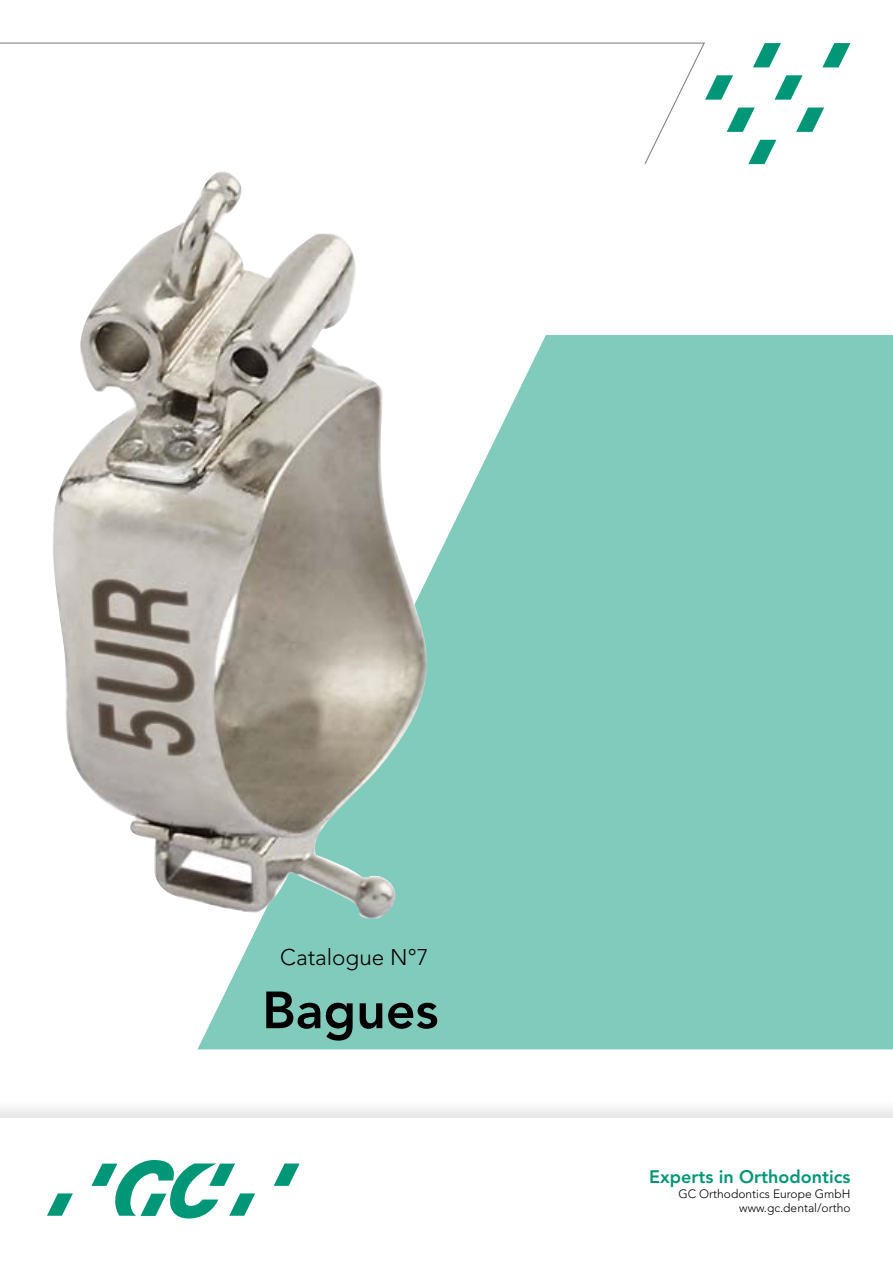
<style>
.page{position:relative;width:893px;height:1263px;background:#fff}
.page>*{position:absolute;margin:0;border:0;box-sizing:border-box;transform-origin:0 0}
.TOC_Section_title{font:800 51.75px "Avenir LT Std";color:#000}
.t1{font:300 22.5px "Avenir LT Std";color:#000}
.t2{font:800 18px "Avenir LT Std";color:#009778}
.t3{font:300 12px/14.4px "Avenir LT Std";color:#000;text-align:right}
</style>
<div class="page">
<svg style="left:274px;top:1163px;width:26px;height:23px"></svg>
<svg style="left:91px;top:1160px;width:164px;height:58px"></svg>
<svg style="left:47px;top:1193px;width:26px;height:23px"></svg>
<div style="left:0;top:1094px;width:893px;height:23px;background:linear-gradient(to right,#f7f7f7,#f7f7f7)"></div>
<svg style="left:753px;top:43px;width:28px;height:24px"></svg>
<svg style="left:822px;top:43px;width:28px;height:24px"></svg>
<svg style="left:774px;top:75px;width:29px;height:25px"></svg>
<svg style="left:706px;top:75px;width:27px;height:25px"></svg>
<svg style="left:727px;top:108px;width:28px;height:24px"></svg>
<svg style="left:796px;top:108px;width:28px;height:24px"></svg>
<svg style="left:748px;top:140px;width:28px;height:24px"></svg>
<svg style="left:0;top:42px;width:706px;height:122px"></svg>
<div style="left:197px;top:335px;width:696px;height:714px;background:#80cbbb"></div>
<img style="left:52px;top:171px;width:385px;height:747px">
<p class="t1" style="left:280px;top:944px;width:150px">Catalogue N°7</p>
<p class="TOC_Section_title" style="left:262px;top:979px;width:178px">Bagues</p>
<h3 class="t2" style="left:649px;top:1166px;width:203px">Experts in Orthodontics</h3>
<p class="t3" style="left:678px;top:1186px;width:174px">GC Orthodontics Europe GmbH www.gc.dental/ortho</p>
</div>
